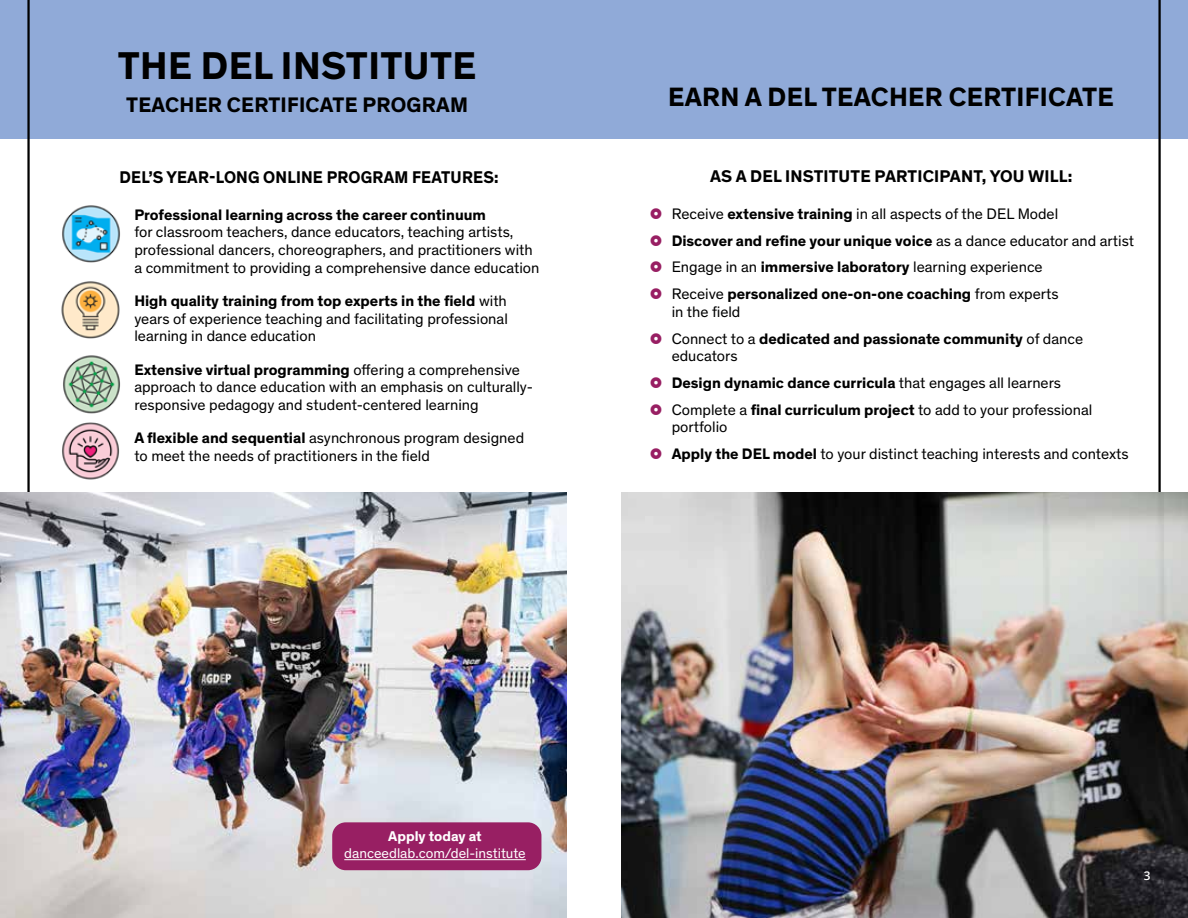
<style>
.page{position:relative;width:1188px;height:918px;background:#fff}
.page>*{position:absolute;margin:0;border:0;box-sizing:border-box;transform-origin:0 0}
.t1{font:700 39.45px "Theinhardt Pan";letter-spacing:.01em;color:#000}
.t2{font:700 27px "Theinhardt Pan";letter-spacing:.01em;color:#000}
.t3{font:700 21.45px "Theinhardt Pan";letter-spacing:.01em;color:#000}
.t4{font:700 17.25px "Theinhardt Pan";letter-spacing:.01em;color:#000;scale:.96 1}
.t5{font:700 17.25px "Theinhardt Pan";letter-spacing:.01em;color:#000}
.t6{font:15.45px/17.7px "Theinhardt Pan";color:#000}
.t7{font:700 15.45px/26.7px "Theinhardt Pan";color:#000}
.t8{font:14.4px "Theinhardt Pan";color:#fff}
.t9{font:700 14.4px "Theinhardt Pan";color:#fff}
.t10{font:600 11.85px "Open Sans";color:#fff}
.s1{font-weight:700}
.s2{font-weight:400}
</style>
<div class="page">
<div style="left:0;top:0;width:594px;height:138px;background:#90aad8"></div>
<img style="left:62px;top:205px;width:58px;height:58px">
<img style="left:61px;top:281px;width:59px;height:58px">
<img style="left:62px;top:422px;width:57px;height:58px">
<img style="left:63px;top:355px;width:57px;height:59px">
<hr style="left:27px;top:0;width:3px;height:493px;background:#000">
<div style="left:594px;top:0;width:594px;height:138px;background:#90aad8"></div>
<hr style="left:1158px;top:0;width:3px;height:497px;background:#000">
<img style="left:0;top:492px;width:567px;height:426px">
<img style="left:621px;top:492px;width:567px;height:426px">
<div style="left:332px;top:822px;width:209px;height:48px;background:#981f63;border-radius:13px"></div>
<hr style="left:344px;top:859px;width:182px;height:1px;background:#fff">
<h1 class="t1" style="left:118px;top:37px;width:360px">THE DEL INSTITUTE</h1>
<h3 class="t3" style="left:126px;top:89px;width:343px">TEACHER CERTIFICATE PROGRAM</h3>
<p class="t4" style="left:119px;top:165px;width:396px">DEL’S YEAR-LONG ONLINE PROGRAM FEATURES:</p>
<p class="t7" style="left:134px;top:200px;width:353px">Professional learning across the career continuum</p>
<p class="t6" style="left:134px;top:223px;width:407px">for classroom teachers, dance educators, teaching artists, professional dancers, choreographers, and practitioners with a commitment to providing a comprehensive dance education</p>
<p class="t6" style="left:134px;top:291px;width:375px;text-align:justify"><span class="s1">High quality training from top experts in the field</span> with years of experience teaching and facilitating professional learning in dance education</p>
<p class="t6" style="left:134px;top:360px;width:400px"><span class="s1">Extensive virtual programming</span> offering a comprehensive approach to dance education with an emphasis on culturally&shy;responsive pedagogy and student-centered learning</p>
<p class="t6" style="left:134px;top:428px;width:391px"><span class="s1">A flexible and sequential</span> asynchronous program designed to meet the needs of practitioners in the field</p>
<h2 class="t2" style="left:668px;top:77px;width:447px">EARN A DEL TEACHER CERTIFICATE</h2>
<p class="t5" style="left:710px;top:163px;width:364px">AS A DEL INSTITUTE PARTICIPANT, YOU WILL:</p>
<p class="t6" style="left:672px;top:200px;width:464px;line-height:26.7px">Receive <span class="s1">extensive training</span> in all aspects of the DEL Model<br><span class="s1">Discover and refine your unique voice</span> as a dance educator and artist Engage in an <span class="s1">immersive laboratory</span> learning experience<br>Receive <span class="s1">personalized one-on-one coaching</span> from experts</p>
<p class="t7" style="left:672px;top:297px;width:413px"><span class="s2">in the field<br>Connect to a</span> dedicated and passionate community <span class="s2">of dance</span></p>
<p class="t6" style="left:672px;top:342px;width:422px;line-height:26.7px">educators<br><span class="s1">Design dynamic dance curricula</span> that engages all learners<br>Complete a <span class="s1">final curriculum project</span> to add to your professional</p>
<p class="t6" style="left:672px;top:413px;width:458px;line-height:26.7px">portfolio<br><span class="s1">Apply the DEL model</span> to your distinct teaching interests and contexts</p>
<p class="t9" style="left:388px;top:826px;width:95px">Apply today at</p>
<p class="t8" style="left:344px;top:843px;width:183px">danceedlab.com/del-institute</p>
<p class="t10" style="left:1144px;top:868px;width:8px">3</p>
</div>
